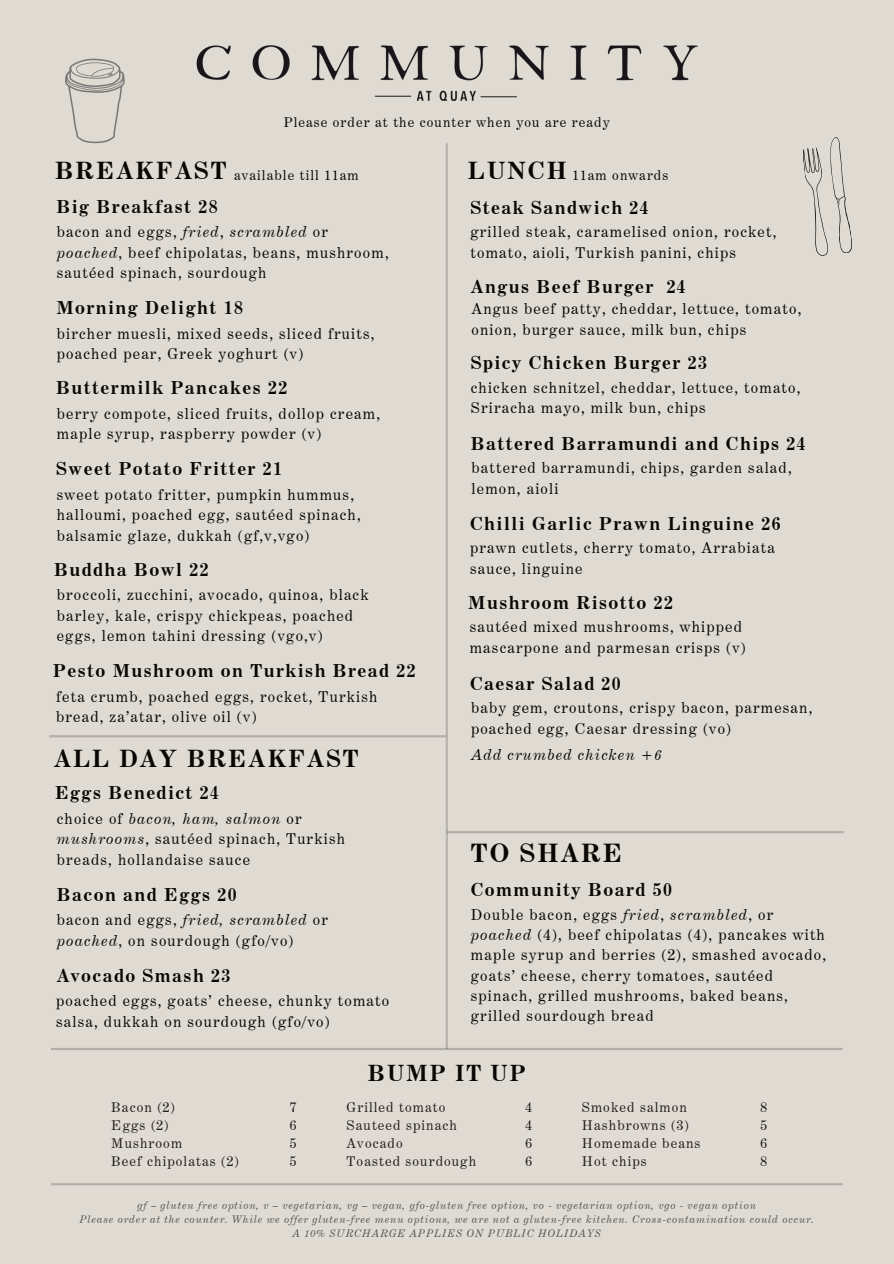
<style>
.page{position:relative;width:894px;height:1264px;background:#fff}
.page>*{position:absolute;margin:0;border:0;box-sizing:border-box;transform-origin:0 0}
.t1{font:700 25.5px "Century Expanded BT";letter-spacing:.085em;color:#080704}
.t2{font:700 24px "Century Expanded BT";letter-spacing:.085em;color:#080704}
.t3{font:700 22.5px "Century Expanded BT";letter-spacing:.085em;color:#080704}
.t4{font:700 18px "Century Expanded BT";letter-spacing:.08em;color:#080704}
.t5{font:15px/20.2px "Century Expanded BT";letter-spacing:.08em;color:#080704}
.t6{font:italic 15px "Century Expanded BT";letter-spacing:.08em;color:#080704}
.t7{font:13.5px/18px "Century Expanded BT";letter-spacing:.08em;color:#231e1e}
.t8{font:13.5px "Century Expanded BT";letter-spacing:.08em;color:#080704}
.t9{font:italic 10.5px/14px "Century Expanded BT";letter-spacing:.08em;color:#555453;text-align:center}
.s1{font-style:italic}
</style>
<div class="page">
<div style="left:0;top:0;width:893px;height:1263px;background:#e0dbd2"></div>
<hr style="left:446px;top:831px;width:397px;height:2px;background:#000">
<hr style="left:445px;top:143px;width:3px;height:905px;background:#1b171d">
<hr style="left:51px;top:1047px;width:791px;height:3px;background:#000">
<img style="left:196px;top:46px;width:501px;height:55px">
<svg style="left:803px;top:137px;width:48px;height:119px"></svg>
<svg style="left:65px;top:58px;width:60px;height:85px"></svg>
<hr style="left:51px;top:1183px;width:791px;height:2px;background:#000">
<hr style="left:49px;top:735px;width:397px;height:2px;background:#000">
<p class="t8" style="left:284px;top:113px;width:327px">Please order at the counter when you are ready</p>
<h2 class="t2" style="left:55px;top:156px;width:173px">BREAKFAST</h2>
<h2 class="t2" style="left:468px;top:156px;width:100px">LUNCH</h2>
<p class="t8" style="left:234px;top:167px;width:126px">available till 11am</p>
<p class="t8" style="left:572px;top:167px;width:97px">11am onwards</p>
<p class="t4" style="left:56px;top:195px;width:163px">Big Breakfast 28</p>
<p class="t5" style="left:57px;top:222px;width:333px">bacon and eggs, <span class="s1">fried</span>, <span class="s1">scrambled</span> or <span class="s1">poached</span>, beef chipolatas, beans, mushroom, sautéed spinach, sourdough</p>
<p class="t4" style="left:56px;top:296px;width:188px">Morning Delight 18</p>
<p class="t5" style="left:57px;top:323px;width:319px">bircher muesli, mixed seeds, sliced fruits, poached pear, Greek yoghurt (v)</p>
<p class="t4" style="left:56px;top:376px;width:232px">Buttermilk Pancakes 22</p>
<p class="t5" style="left:57px;top:403px;width:325px">berry compote, sliced fruits, dollop cream, maple syrup, raspberry powder (v)</p>
<p class="t4" style="left:56px;top:457px;width:227px">Sweet Potato Fritter 21</p>
<p class="t5" style="left:57px;top:484px;width:305px">sweet potato fritter, pumpkin hummus, halloumi, poached egg, sautéed spinach, balsamic glaze, dukkah (gf,v,vgo)</p>
<p class="t4" style="left:54px;top:558px;width:156px">Buddha Bowl 22</p>
<p class="t5" style="left:57px;top:584px;width:313px">broccoli, zucchini, avocado, quinoa, black barley, kale, crispy chickpeas, poached eggs, lemon tahini dressing (vgo,v)</p>
<p class="t4" style="left:53px;top:659px;width:364px">Pesto Mushroom on Turkish Bread 22</p>
<p class="t5" style="left:56px;top:686px;width:323px">feta crumb, poached eggs, rocket, Turkish bread, za’atar, olive oil (v)</p>
<h2 class="t2" style="left:54px;top:743px;width:306px">ALL DAY BREAKFAST</h2>
<p class="t4" style="left:55px;top:781px;width:165px">Eggs Benedict 24</p>
<p class="t5" style="left:57px;top:808px;width:290px">choice of <span class="s1">bacon, ham, salmon</span> or <span class="s1">mushrooms</span>, sautéed spinach, Turkish breads, hollandaise sauce</p>
<p class="t4" style="left:57px;top:883px;width:181px">Bacon and Eggs 20</p>
<p class="t5" style="left:57px;top:909px;width:273px">bacon and eggs, <span class="s1">fried, scrambled</span> or <span class="s1">poached</span>, on sourdough (gfo/vo)</p>
<p class="t4" style="left:57px;top:963px;width:175px">Avocado Smash 23</p>
<p class="t5" style="left:56px;top:990px;width:334px">poached eggs, goats’ cheese, chunky tomato salsa, dukkah on sourdough (gfo/vo)</p>
<p class="t4" style="left:470px;top:196px;width:180px">Steak Sandwich 24</p>
<p class="t5" style="left:470px;top:222px;width:307px">grilled steak, caramelised onion, rocket, tomato, aioli, Turkish panini, chips</p>
<p class="t4" style="left:470px;top:275px;width:216px">Angus Beef Burger 24</p>
<p class="t5" style="left:471px;top:298px;width:331px">Angus beef patty, cheddar, lettuce, tomato, onion, burger sauce, milk bun, chips</p>
<p class="t4" style="left:470px;top:352px;width:237px">Spicy Chicken Burger 23</p>
<p class="t5" style="left:470px;top:377px;width:331px">chicken schnitzel, cheddar, lettuce, tomato,<br>Sriracha mayo, milk bun, chips</p>
<p class="t4" style="left:470px;top:432px;width:336px">Battered Barramundi and Chips 24</p>
<p class="t5" style="left:471px;top:457px;width:321px">battered barramundi, chips, garden salad, lemon, aioli</p>
<p class="t4" style="left:470px;top:512px;width:312px">Chilli Garlic Prawn Linguine 26</p>
<p class="t5" style="left:470px;top:537px;width:306px">prawn cutlets, cherry tomato, Arrabiata sauce, linguine</p>
<p class="t4" style="left:468px;top:591px;width:206px">Mushroom Risotto 22</p>
<p class="t5" style="left:469px;top:616px;width:277px">sautéed mixed mushrooms, whipped mascarpone and parmesan crisps (v)</p>
<p class="t4" style="left:470px;top:672px;width:152px">Caesar Salad 20</p>
<p class="t5" style="left:471px;top:697px;width:343px">baby gem, croutons, crispy bacon, parmesan, poached egg, Caesar dressing (vo)</p>
<p class="t6" style="left:471px;top:745px;width:192px">Add crumbed chicken +6</p>
<h1 class="t1" style="left:470px;top:837px;width:153px">TO SHARE</h1>
<p class="t4" style="left:470px;top:878px;width:202px">Community Board 50</p>
<p class="t5" style="left:470px;top:904px;width:356px">Double bacon, eggs <span class="s1">fried</span>, <span class="s1">scrambled</span>, or <span class="s1">poached</span> (4), beef chipolatas (4), pancakes with maple syrup and berries (2), smashed avocado, goats’ cheese, cherry tomatoes, sautéed spinach, grilled mushrooms, baked beans, grilled sourdough bread</p>
<h3 class="t3" style="left:368px;top:1058px;width:159px">BUMP IT UP</h3>
<p class="t7" style="left:111px;top:1098px;width:129px">Bacon (2)<br>Eggs (2)<br>Mushroom<br>Beef chipolatas (2)</p>
<p class="t7" style="left:290px;top:1098px;width:8px;text-align:justify">7<br>6<br>5<br>5</p>
<p class="t7" style="left:346px;top:1098px;width:131px">Grilled tomato<br>Sauteed spinach<br>Avocado<br>Toasted sourdough</p>
<p class="t7" style="left:525px;top:1098px;width:8px;text-align:justify">4<br>4<br>6<br>6</p>
<p class="t7" style="left:581px;top:1097px;width:120px">Smoked salmon<br>Hashbrowns (3)<br>Homemade beans<br>Hot chips</p>
<p class="t7" style="left:760px;top:1097px;width:8px;text-align:justify">8<br>5<br>6<br>8</p>
<p class="t9" style="left:79px;top:1198px;width:736px">gf – gluten free option, v – vegetarian, vg – vegan, gfo-gluten free option, vo - vegetarian option, vgo - vegan option<br>Please order at the counter. While we offer gluten-free menu options, we are not a gluten-free kitchen. Cross-contamination could occur.<br>A 10% SURCHARGE APPLIES ON PUBLIC HOLIDAYS</p>
</div>
